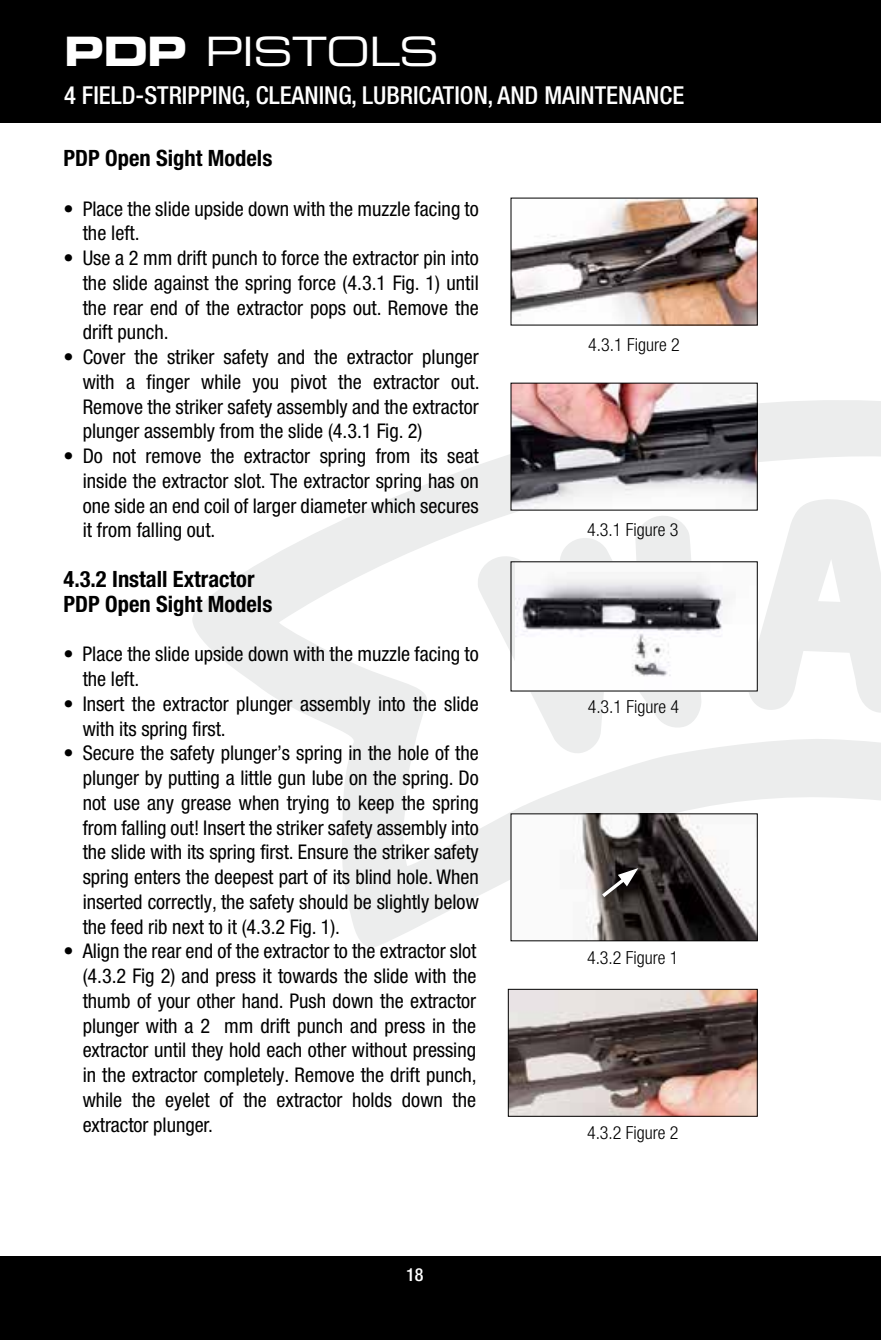
<style>
.page{position:relative;width:881px;height:1340px;background:#fff}
.page>*{position:absolute;margin:0;border:0;box-sizing:border-box;transform-origin:0 0}
.t1{font:40.5px "Eurostile LT Std Ex 2";letter-spacing:-.025em;color:#fff}
.t2{font:500 condensed 24.75px "Helvetica Neue LT Pro";color:#fff}
.t3{font:700 condensed 22.5px/24.8px "Helvetica Neue LT Pro";color:#000}
.t4{font:condensed 20.25px/24.8px "Helvetica Neue LT Pro";letter-spacing:-.005em;color:#000;text-align:justify}
.t5{font:300 condensed 18px "Helvetica Neue LT Pro";color:#000}
.t6{font:500 condensed 18px "Helvetica Neue LT Pro";color:#fff}
.s1{font-family:"Eurostile LT Std Bold Ex 2"}
.s2{font-weight:700}
</style>
<div class="page">
<div style="left:0;top:0;width:880px;height:123px;background:#000"></div>
<div style="left:0;top:1256px;width:880px;height:83px;background:#000"></div>
<svg style="left:192px;top:384px;width:688px;height:563px"></svg>
<svg style="left:475px;top:512px;width:226px;height:243px"></svg>
<svg style="left:743px;top:498px;width:137px;height:216px"></svg>
<img style="left:515px;top:563px;width:240px;height:126px">
<img style="left:512px;top:815px;width:243px;height:124px">
<div style="left:510px;top:813px;width:247px;height:128px;border:1px solid #000"></div>
<div style="left:596px;top:861px;width:47px;height:42px;background:#000;opacity:.75"></div>
<svg style="left:598px;top:868px;width:40px;height:32px"></svg>
<img style="left:510px;top:991px;width:245px;height:123px">
<div style="left:508px;top:989px;width:249px;height:127px;border:1px solid #000"></div>
<img style="left:512px;top:200px;width:243px;height:123px">
<img style="left:512px;top:385px;width:243px;height:123px">
<h1 class="t1" style="left:64px;top:24px;width:376px"><span class="s1">PDP</span> PISTOLS</h1>
<p class="t2" style="left:64px;top:81px;width:621px">4 FIELD-STRIPPING, CLEANING, LUBRICATION, AND MAINTENANCE</p>
<p class="t3" style="left:63px;top:146px;width:210px">PDP Open Sight Models</p>
<p class="t4" style="left:83px;top:196px;width:397px;text-indent:-19px"><span class="s2">•</span> Place the slide upside down with the muzzle facing to the left.</p>
<p class="t4" style="left:83px;top:245px;width:397px;text-indent:-19px">• Use a 2 mm drift punch to force the extractor pin into the slide against the spring force (4.3.1 Fig. 1) until the rear end of the extractor pops out. Remove the drift punch.</p>
<p class="t4" style="left:83px;top:344px;width:398px;text-indent:-19px">• Cover the striker safety and the extractor plunger with a finger while you pivot the extractor out.<br>Remove the striker safety assembly and the extractor plunger assembly from the slide (4.3.1 Fig. 2)</p>
<p class="t4" style="left:83px;top:443px;width:397px;text-indent:-19px">• Do not remove the extractor spring from its seat inside the extractor slot. The extractor spring has on one side an end coil of larger diameter which secures it from falling out.</p>
<p class="t3" style="left:63px;top:566px;width:210px">4.3.2 Install Extractor<br>PDP Open Sight Models</p>
<p class="t4" style="left:83px;top:641px;width:397px;text-indent:-19px">• Place the slide upside down with the muzzle facing to the left.</p>
<p class="t4" style="left:83px;top:691px;width:397px;text-indent:-19px">• Insert the extractor plunger assembly into the slide with its spring first.</p>
<p class="t4" style="left:83px;top:740px;width:397px;text-indent:-19px">• Secure the safety plunger’s spring in the hole of the plunger by putting a little gun lube on the spring. Do not use any grease when trying to keep the spring from falling out! Insert the striker safety assembly into the slide with its spring first. Ensure the striker safety spring enters the deepest part of its blind hole. When inserted correctly, the safety should be slightly below the feed rib next to it (4.3.2 Fig. 1).</p>
<p class="t4" style="left:83px;top:938px;width:395px;text-indent:-19px">• Align the rear end of the extractor to the extractor slot (4.3.2 Fig 2) and press it towards the slide with the thumb of your other hand. Push down the extractor plunger with a 2 mm drift punch and press in the extractor until they hold each other without pressing in the extractor completely. Remove the drift punch, while the eyelet of the extractor holds down the extractor plunger.</p>
<p class="t6" style="left:406px;top:1264px;width:19px">18</p>
<p class="t5" style="left:588px;top:334px;width:93px">4.3.1 Figure 2</p>
<p class="t5" style="left:586px;top:519px;width:93px">4.3.1 Figure 3</p>
<p class="t5" style="left:587px;top:695px;width:93px">4.3.1 Figure 4</p>
<p class="t5" style="left:586px;top:947px;width:93px">4.3.2 Figure 1</p>
<p class="t5" style="left:586px;top:1122px;width:93px">4.3.2 Figure 2</p>
</div>
